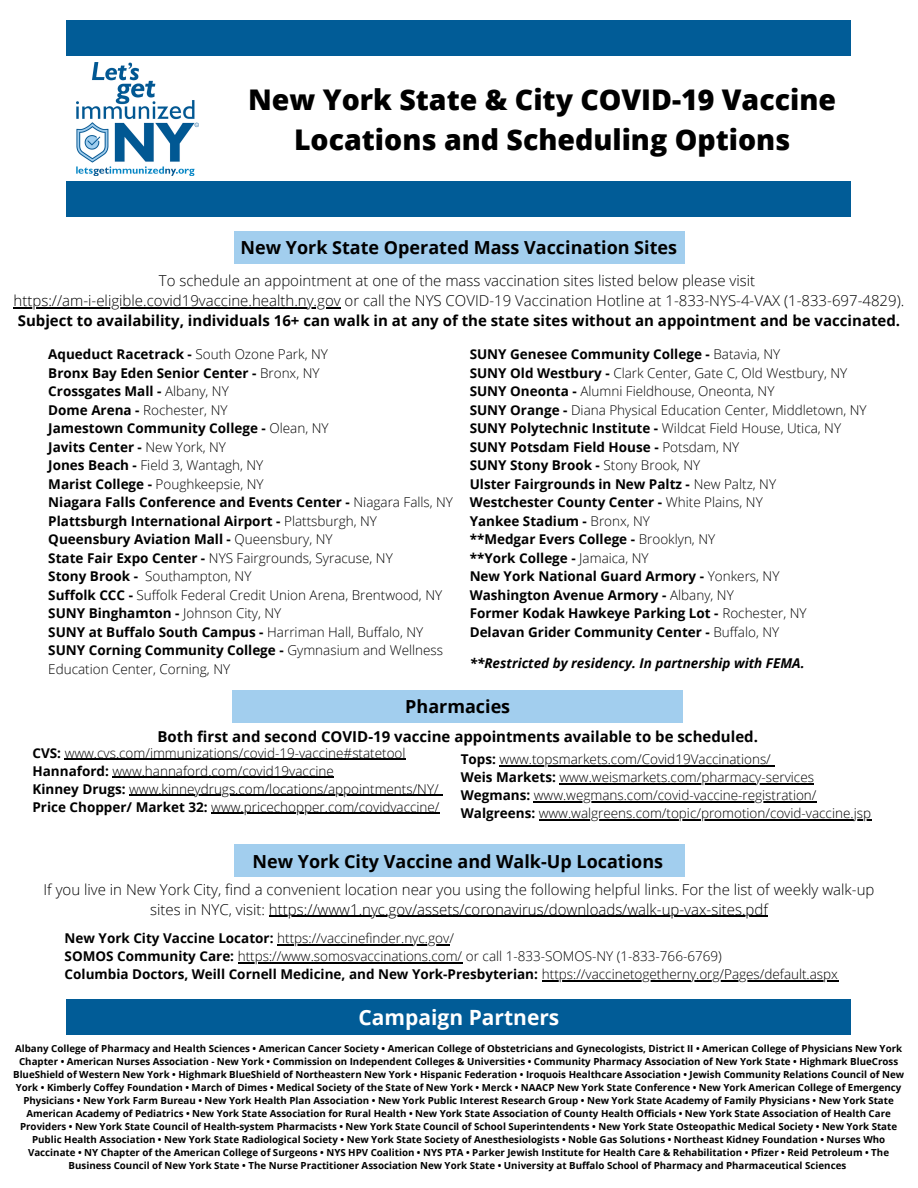
<style>
.page{position:relative;width:918px;height:1188px;background:#fff}
.page>*{position:absolute;margin:0;border:0;box-sizing:border-box;transform-origin:0 0}
.t1{font:800 28.5px/39.9px "Open Sans";color:#000;text-align:center}
.t2{font:700 21px "Open Sans";color:#fff}
.t3{font:700 18px "Open Sans";color:#000}
.t4{font:300 15px/20.2px "Open Sans";color:#000;text-align:center}
.t5{font:700 15px "Open Sans";color:#000}
.t6{font:300 13.5px/18.5px "Open Sans";color:#000}
.t7{font:700 13.5px "Open Sans";color:#000}
.t8{font:italic 700 13.5px "Open Sans";color:#000}
.t9{font:700 9.75px/13px "Open Sans";color:#000;text-align:center}
.s1{font-weight:300}
.s2{font-weight:700}
</style>
<div class="page">
<img style="left:77px;top:62px;width:121px;height:114px">
<div style="left:67px;top:181px;width:784px;height:35px;background:#015c97"></div>
<div style="left:234px;top:844px;width:450px;height:33px;background:#a2ceee"></div>
<hr style="left:277px;top:944px;width:172px;height:2px;background:#000">
<hr style="left:238px;top:962px;width:224px;height:2px;background:#000">
<hr style="left:542px;top:980px;width:296px;height:2px;background:#000">
<div style="left:67px;top:21px;width:784px;height:35px;background:#015c97"></div>
<div style="left:234px;top:231px;width:450px;height:33px;background:#a2ceee"></div>
<hr style="left:14px;top:307px;width:327px;height:1px;background:#000">
<hr style="left:269px;top:916px;width:499px;height:1px;background:#000">
<div style="left:233px;top:690px;width:450px;height:33px;background:#a2ceee"></div>
<hr style="left:65px;top:759px;width:341px;height:1px;background:#000">
<hr style="left:113px;top:777px;width:221px;height:1px;background:#000">
<hr style="left:129px;top:795px;width:310px;height:1px;background:#000">
<hr style="left:211px;top:813px;width:229px;height:1px;background:#000">
<hr style="left:500px;top:766px;width:271px;height:1px;background:#000">
<hr style="left:559px;top:784px;width:255px;height:1px;background:#000">
<hr style="left:534px;top:802px;width:283px;height:1px;background:#000">
<hr style="left:539px;top:820px;width:332px;height:1px;background:#000">
<div style="left:67px;top:1000px;width:784px;height:35px;background:#015c97"></div>
<p class="t1" style="left:248px;top:79px;width:589px">New York State &amp; City COVID-19 Vaccine<br>Locations and Scheduling Options</p>
<p class="t3" style="left:241px;top:235px;width:438px">New York State Operated Mass Vaccination Sites</p>
<p class="t4" style="left:159px;top:270px;width:598px">To schedule an appointment at one of the mass vaccination sites listed below please visit</p>
<p class="t4" style="left:14px;top:290px;width:892px">https://am-i-eligible.covid19vaccine.health.ny.gov or call the NYS COVID-19 Vaccination Hotline at 1-833-NYS-4-VAX (1-833-697-4829).</p>
<p class="t5" style="left:18px;top:310px;width:884px">Subject to availability, individuals 16+ can walk in at any of the state sites without an appointment and be vaccinated.</p>
<p class="t7" style="left:48px;top:345px;width:281px">Aqueduct Racetrack - <span class="s1">South Ozone Park, NY</span></p>
<p class="t7" style="left:48px;top:363px;width:273px">Bronx Bay Eden Senior Center - <span class="s1">Bronx, NY</span></p>
<p class="t7" style="left:48px;top:382px;width:182px">Crossgates Mall - <span class="s1">Albany, NY</span></p>
<p class="t6" style="left:48px;top:400px;width:181px"><span class="s2">Dome Arena -</span> Rochester, NY</p>
<p class="t7" style="left:48px;top:419px;width:282px">Jamestown Community College - <span class="s1">Olean, NY</span></p>
<p class="t7" style="left:48px;top:437px;width:179px">Javits Center - <span class="s1">New York, NY</span></p>
<p class="t6" style="left:48px;top:456px;width:217px"><span class="s2">Jones Beach -</span> Field 3, Wantagh, NY</p>
<p class="t6" style="left:48px;top:474px;width:217px"><span class="s2">Marist College -</span> Poughkeepsie, NY</p>
<p class="t7" style="left:48px;top:493px;width:406px">Niagara Falls Conference and Events Center - <span class="s1">Niagara Falls, NY</span></p>
<p class="t7" style="left:48px;top:511px;width:330px">Plattsburgh International Airport - <span class="s1">Plattsburgh, NY</span></p>
<p class="t7" style="left:48px;top:530px;width:286px">Queensbury Aviation Mall - <span class="s1">Queensbury, NY</span></p>
<p class="t6" style="left:48px;top:548px;width:346px"><span class="s2">State Fair Expo Center -</span> NYS Fairgrounds, Syracuse, NY</p>
<p class="t6" style="left:48px;top:567px;width:205px"><span class="s2">Stony Brook -</span> Southampton, NY</p>
<p class="t6" style="left:48px;top:585px;width:395px"><span class="s2">Suffolk CCC -</span> Suffolk Federal Credit Union Arena, Brentwood, NY</p>
<p class="t7" style="left:48px;top:604px;width:235px">SUNY Binghamton - <span class="s1">Johnson City, NY</span></p>
<p class="t7" style="left:48px;top:622px;width:377px">SUNY at Buffalo South Campus - <span class="s1">Harriman Hall, Buffalo, NY</span></p>
<p class="t6" style="left:48px;top:641px;width:396px"><span class="s2">SUNY Corning Community College -</span> Gymnasium and Wellness<br>Education Center, Corning, NY</p>
<p class="t7" style="left:470px;top:345px;width:312px">SUNY Genesee Community College - <span class="s1">Batavia, NY</span></p>
<p class="t6" style="left:470px;top:363px;width:379px"><span class="s2">SUNY Old Westbury -</span> Clark Center, Gate C, Old Westbury, NY</p>
<p class="t6" style="left:470px;top:382px;width:306px"><span class="s2">SUNY Oneonta -</span> Alumni Fieldhouse, Oneonta, NY</p>
<p class="t6" style="left:470px;top:400px;width:398px"><span class="s2">SUNY Orange -</span> Diana Physical Education Center, Middletown, NY</p>
<p class="t6" style="left:470px;top:419px;width:373px"><span class="s2">SUNY Polytechnic Institute -</span> Wildcat Field House, Utica, NY</p>
<p class="t7" style="left:470px;top:437px;width:271px">SUNY Potsdam Field House - <span class="s1">Potsdam, NY</span></p>
<p class="t7" style="left:470px;top:456px;width:232px">SUNY Stony Brook - <span class="s1">Stony Brook, NY</span></p>
<p class="t7" style="left:470px;top:474px;width:308px">Ulster Fairgrounds in New Paltz - <span class="s1">New Paltz, NY</span></p>
<p class="t7" style="left:470px;top:493px;width:295px">Westchester County Center - <span class="s1">White Plains, NY</span></p>
<p class="t7" style="left:470px;top:511px;width:182px">Yankee Stadium - <span class="s1">Bronx, NY</span></p>
<p class="t7" style="left:470px;top:530px;width:247px">**Medgar Evers College - <span class="s1">Brooklyn, NY</span></p>
<p class="t7" style="left:470px;top:548px;width:180px">**York College - <span class="s1">Jamaica, NY</span></p>
<p class="t7" style="left:470px;top:567px;width:311px">New York National Guard Armory - <span class="s1">Yonkers, NY</span></p>
<p class="t7" style="left:470px;top:585px;width:266px">Washington Avenue Armory - <span class="s1">Albany, NY</span></p>
<p class="t7" style="left:470px;top:604px;width:339px">Former Kodak Hawkeye Parking Lot - <span class="s1">Rochester, NY</span></p>
<p class="t7" style="left:470px;top:622px;width:311px">Delavan Grider Community Center - <span class="s1">Buffalo, NY</span></p>
<p class="t8" style="left:470px;top:653px;width:336px">**Restricted by residency. In partnership with FEMA.</p>
<p class="t3" style="left:405px;top:694px;width:106px">Pharmacies</p>
<p class="t5" style="left:158px;top:726px;width:602px">Both first and second COVID-19 vaccine appointments available to be scheduled.</p>
<p class="t6" style="left:33px;top:743px;width:375px"><span class="s2">CVS:</span> www.cvs.com/immunizations/covid-19-vaccine#statetool</p>
<p class="t6" style="left:33px;top:761px;width:303px"><span class="s2">Hannaford:</span> www.hannaford.com/covid19vaccine</p>
<p class="t6" style="left:33px;top:779px;width:408px"><span class="s2">Kinney Drugs:</span> www.kinneydrugs.com/locations/appointments/NY/</p>
<p class="t6" style="left:33px;top:797px;width:409px"><span class="s2">Price Chopper/ Market 32:</span> www.pricechopper.com/covidvaccine/</p>
<p class="t6" style="left:461px;top:750px;width:312px"><span class="s2">Tops:</span> www.topsmarkets.com/Covid19Vaccinations/</p>
<p class="t6" style="left:461px;top:768px;width:355px"><span class="s2">Weis Markets:</span> www.weismarkets.com/pharmacy-services</p>
<p class="t6" style="left:461px;top:786px;width:357px"><span class="s2">Wegmans:</span> www.wegmans.com/covid-vaccine-registration/</p>
<p class="t6" style="left:461px;top:804px;width:412px"><span class="s2">Walgreens:</span> www.walgreens.com/topic/promotion/covid-vaccine.jsp</p>
<p class="t3" style="left:252px;top:848px;width:412px">New York City Vaccine and Walk-Up Locations</p>
<p class="t4" style="left:44px;top:879px;width:832px">If you live in New York City, find a convenient location near you using the following helpful links. For the list of weekly walk-up sites in NYC, visit: https://www1.nyc.gov/assets/coronavirus/downloads/walk-up-vax-sites.pdf</p>
<p class="t6" style="left:65px;top:929px;width:391px"><span class="s2">New York City Vaccine Locator:</span> https://vaccinefinder.nyc.gov/</p>
<p class="t6" style="left:65px;top:947px;width:659px"><span class="s2">SOMOS Community Care:</span> https://www.somosvaccinations.com/ or call 1-833-SOMOS-NY (1-833-766-6769)</p>
<p class="t7" style="left:65px;top:965px;width:775px">Columbia Doctors, Weill Cornell Medicine, and New York-Presbyterian: <span class="s1">https://vaccinetogetherny.org/Pages/default.aspx</span></p>
<p class="t2" style="left:359px;top:1003px;width:202px">Campaign Partners</p>
<p class="t9" style="left:13px;top:1042px;width:892px">Albany College of Pharmacy and Health Sciences • American Cancer Society • American College of Obstetricians and Gynecologists, District II • American College of Physicians New York Chapter • American Nurses Association - New York • Commission on Independent Colleges &amp; Universities • Community Pharmacy Association of New York State • Highmark BlueCross BlueShield of Western New York • Highmark BlueShield of Northeastern New York • Hispanic Federation • Iroquois Healthcare Association • Jewish Community Relations Council of New York • Kimberly Coffey Foundation • March of Dimes • Medical Society of the State of New York • Merck • NAACP New York State Conference • New York American College of Emergency Physicians • New York Farm Bureau • New York Health Plan Association • New York Public Interest Research Group • New York State Academy of Family Physicians • New York State American Academy of Pediatrics • New York State Association for Rural Health • New York State Association of County Health Officials • New York State Association of Health Care Providers • New York State Council of Health-system Pharmacists • New York State Council of School Superintendents • New York State Osteopathic Medical Society • New York State Public Health Association • New York State Radiological Society • New York State Society of Anesthesiologists • Noble Gas Solutions • Northeast Kidney Foundation • Nurses Who Vaccinate • NY Chapter of the American College of Surgeons • NYS HPV Coalition • NYS PTA • Parker Jewish Institute for Health Care &amp; Rehabilitation • Pfizer • Reid Petroleum • The Business Council of New York State • The Nurse Practitioner Association New York State • University at Buffalo School of Pharmacy and Pharmaceutical Sciences</p>
</div>
